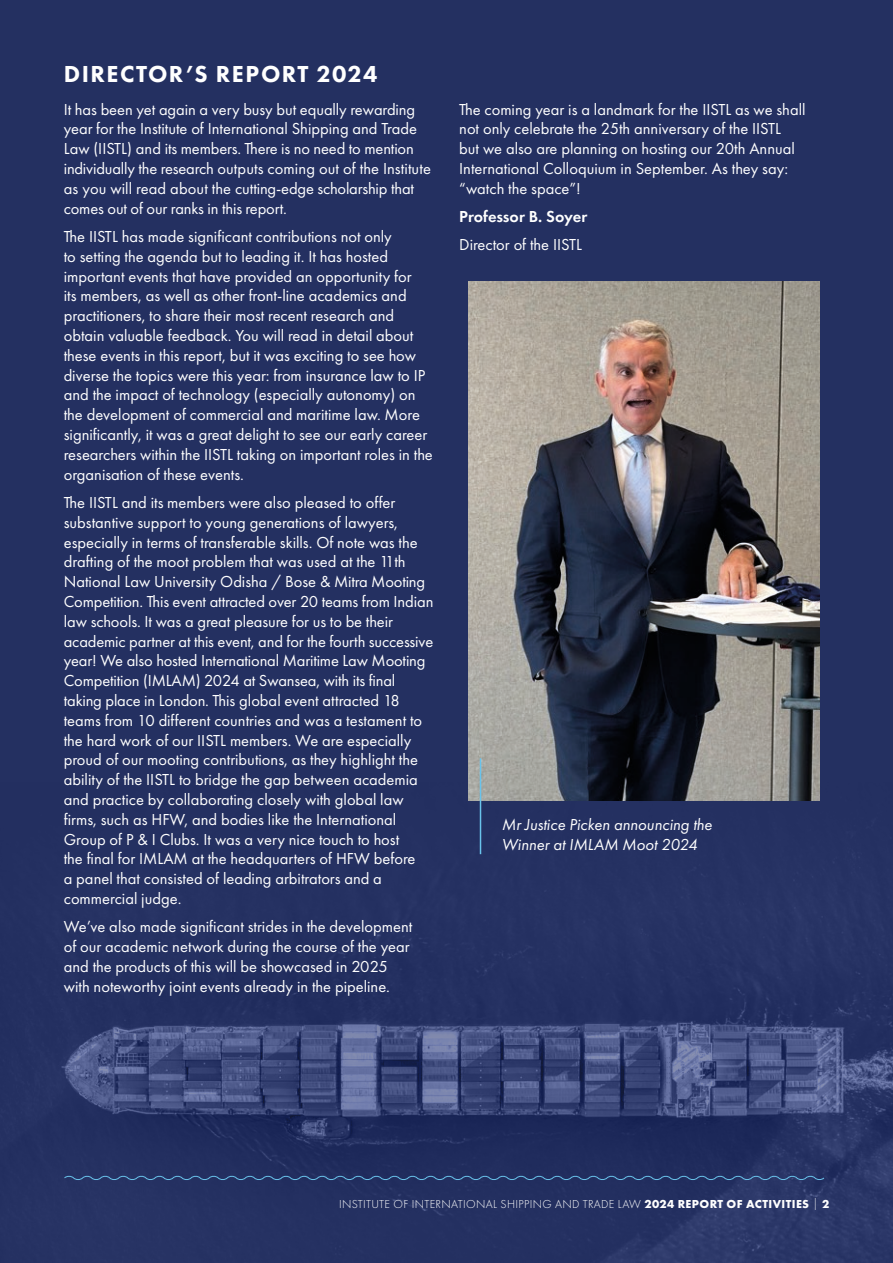
<style>
.page{position:relative;width:893px;height:1263px;background:#243061}
.page>*{position:absolute;margin:0;border:0;box-sizing:border-box;transform-origin:0 0}
.h2-w{font:800 24px "Futura PT";letter-spacing:.06em;color:#fff}
.Body-w{font:16.5px/19.8px "Futura PT";color:#fff}
.Image_Caption{font:italic 16.5px/19.8px "Futura PT";color:#fff}
.Body-w-2{font:600 16.5px "Futura PT";color:#fff}
.t1{font:300 12px "Futura PT";letter-spacing:.025em;color:#fff}
.s1{font-weight:700}
</style>
<div class="page">
<img style="left:61px;top:782px;width:832px;height:481px">
<img style="left:469px;top:282px;width:351px;height:519px">
<svg style="left:64px;top:1175px;width:760px;height:6px"></svg>
<hr style="left:480px;top:758px;width:1px;height:96px;background:#69c3eb">
<p class="h2-w" style="left:64px;top:59px;width:315px">DIRECTOR’S REPORT 2024</p>
<p class="Body-w" style="left:64px;top:99px;width:369px">It has been yet again a very busy but equally rewarding year for the Institute of International Shipping and Trade Law (IISTL) and its members. There is no need to mention individually the research outputs coming out of the Institute as you will read about the cutting-edge scholarship that comes out of our ranks in this report.</p>
<p class="Body-w" style="left:64px;top:226px;width:371px">The IISTL has made significant contributions not only<br>to setting the agenda but to leading it. It has hosted important events that have provided an opportunity for<br>its members, as well as other front-line academics and practitioners, to share their most recent research and obtain valuable feedback. You will read in detail about these events in this report, but it was exciting to see how diverse the topics were this year: from insurance law to IP and the impact of technology (especially autonomy) on the development of commercial and maritime law. More significantly, it was a great delight to see our early career researchers within the IISTL taking on important roles in the organisation of these events.</p>
<p class="Body-w" style="left:64px;top:492px;width:371px">The IISTL and its members were also pleased to offer substantive support to young generations of lawyers, especially in terms of transferable skills. Of note was the drafting of the moot problem that was used at the 11th National Law University Odisha / Bose &amp; Mitra Mooting Competition. This event attracted over 20 teams from Indian law schools. It was a great pleasure for us to be their academic partner at this event, and for the fourth successive year! We also hosted International Maritime Law Mooting Competition (IMLAM) 2024 at Swansea, with its final taking place in London. This global event attracted 18 teams from 10 different countries and was a testament to the hard work of our IISTL members. We are especially proud of our mooting contributions, as they highlight the ability of the IISTL to bridge the gap between academia and practice by collaborating closely with global law firms, such as HFW, and bodies like the International Group of P &amp; I Clubs. It was a very nice touch to host<br>the final for IMLAM at the headquarters of HFW before<br>a panel that consisted of leading arbitrators and a commercial judge.</p>
<p class="Body-w" style="left:64px;top:917px;width:350px">We’ve also made significant strides in the development of our academic network during the course of the year and the products of this will be showcased in 2025 with noteworthy joint events already in the pipeline.</p>
<p class="Body-w" style="left:459px;top:99px;width:348px">The coming year is a landmark for the IISTL as we shall not only celebrate the 25th anniversary of the IISTL<br>but we also are planning on hosting our 20th Annual International Colloquium in September. As they say: “watch the space”!</p>
<p class="Body-w-2" style="left:459px;top:206px;width:130px">Professor B. Soyer</p>
<p class="Body-w" style="left:459px;top:235px;width:124px">Director of the IISTL</p>
<p class="Image_Caption" style="left:502px;top:815px;width:212px">Mr Justice Picken announcing the<br>Winner at IMLAM Moot 2024</p>
<p class="t1" style="left:339px;top:1197px;width:492px">INSTITUTE OF INTERNATIONAL SHIPPING AND TRADE LAW <span class="s1">2024 REPORT OF ACTIVITIES</span> | <span class="s1">2</span></p>
</div>
